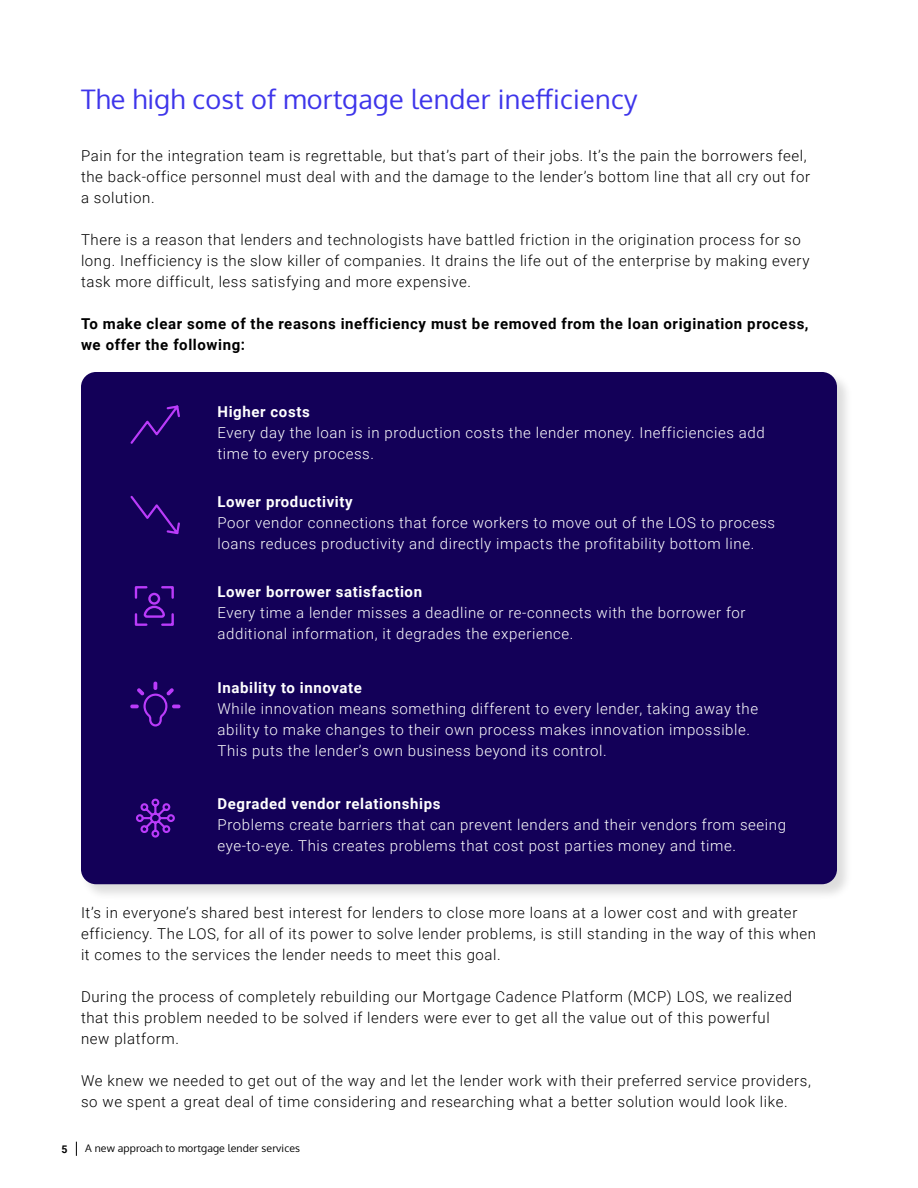
<style>
.page{position:relative;width:918px;height:1188px;background:#fff}
.page>*{position:absolute;margin:0;border:0;box-sizing:border-box;transform-origin:0 0}
.t1{font:27px "Oxygen";letter-spacing:.01em;color:#3e35ea}
.t2{font:300 15px/21px "Roboto";letter-spacing:.04em;color:#000}
.t3{font:300 15px/21px "Roboto";letter-spacing:.04em;color:#fff}
.t4{font:700 15px/21px "Roboto";letter-spacing:.04em;color:#000}
.t5{font:700 15px "Roboto";letter-spacing:.04em;color:#fff}
.t6{font:10.5px "Oxygen";letter-spacing:.01em;color:#000}
.t7{font:700 10.5px "Roboto";color:#000}
</style>
<div class="page">
<svg style="left:76px;top:1142px;width:1px;height:14px"></svg>
<div style="left:80px;top:371px;width:773px;height:529px;background:#000;opacity:.14"></div>
<div style="left:81px;top:372px;width:756px;height:512px;background:#130058;border-radius:15px"></div>
<svg style="left:130px;top:405px;width:50px;height:39px"></svg>
<svg style="left:130px;top:495px;width:50px;height:40px"></svg>
<svg style="left:130px;top:681px;width:51px;height:46px"></svg>
<svg style="left:134px;top:586px;width:40px;height:40px"></svg>
<svg style="left:136px;top:798px;width:39px;height:40px"></svg>
<h1 class="t1" style="left:81px;top:81px;width:558px">The high cost of mortgage lender inefficiency</h1>
<p class="t2" style="left:81px;top:145px;width:731px">Pain for the integration team is regrettable, but that’s part of their jobs. It’s the pain the borrowers feel, the back-office personnel must deal with and the damage to the lender’s bottom line that all cry out for a solution.</p>
<p class="t2" style="left:81px;top:229px;width:730px">There is a reason that lenders and technologists have battled friction in the origination process for so long. Inefficiency is the slow killer of companies. It drains the life out of the enterprise by making every task more difficult, less satisfying and more expensive.</p>
<p class="t4" style="left:81px;top:313px;width:729px">To make clear some of the reasons inefficiency must be removed from the loan origination process, we offer the following:</p>
<p class="t5" style="left:218px;top:401px;width:94px">Higher costs</p>
<p class="t3" style="left:218px;top:421px;width:549px">Every day the loan is in production costs the lender money. Inefficiencies add time to every process.</p>
<p class="t5" style="left:218px;top:491px;width:137px">Lower productivity</p>
<p class="t3" style="left:218px;top:512px;width:559px">Poor vendor connections that force workers to move out of the LOS to process loans reduces productivity and directly impacts the profitability bottom line.</p>
<p class="t5" style="left:218px;top:582px;width:206px">Lower borrower satisfaction</p>
<p class="t3" style="left:218px;top:602px;width:530px">Every time a lender misses a deadline or re-connects with the borrower for additional information, it degrades the experience.</p>
<p class="t5" style="left:218px;top:677px;width:146px">Inability to innovate</p>
<p class="t3" style="left:218px;top:697px;width:542px">While innovation means something different to every lender, taking away the ability to make changes to their own process makes innovation impossible.<br>This puts the lender’s own business beyond its control.</p>
<p class="t5" style="left:218px;top:793px;width:224px">Degraded vendor relationships</p>
<p class="t3" style="left:218px;top:813px;width:570px">Problems create barriers that can prevent lenders and their vendors from seeing eye-to-eye. This creates problems that cost post parties money and time.</p>
<p class="t2" style="left:81px;top:902px;width:737px">It’s in everyone’s shared best interest for lenders to close more loans at a lower cost and with greater efficiency. The LOS, for all of its power to solve lender problems, is still standing in the way of this when it comes to the services the lender needs to meet this goal.</p>
<p class="t2" style="left:81px;top:986px;width:713px">During the process of completely rebuilding our Mortgage Cadence Platform (MCP) LOS, we realized that this problem needed to be solved if lenders were ever to get all the value out of this powerful new platform.</p>
<p class="t2" style="left:81px;top:1070px;width:731px">We knew we needed to get out of the way and let the lender work with their preferred service providers, so we spent a great deal of time considering and researching what a better solution would look like.</p>
<p class="t7" style="left:61px;top:1142px;width:8px">5</p>
<p class="t6" style="left:85px;top:1142px;width:216px">A new approach to mortgage lender services</p>
</div>
